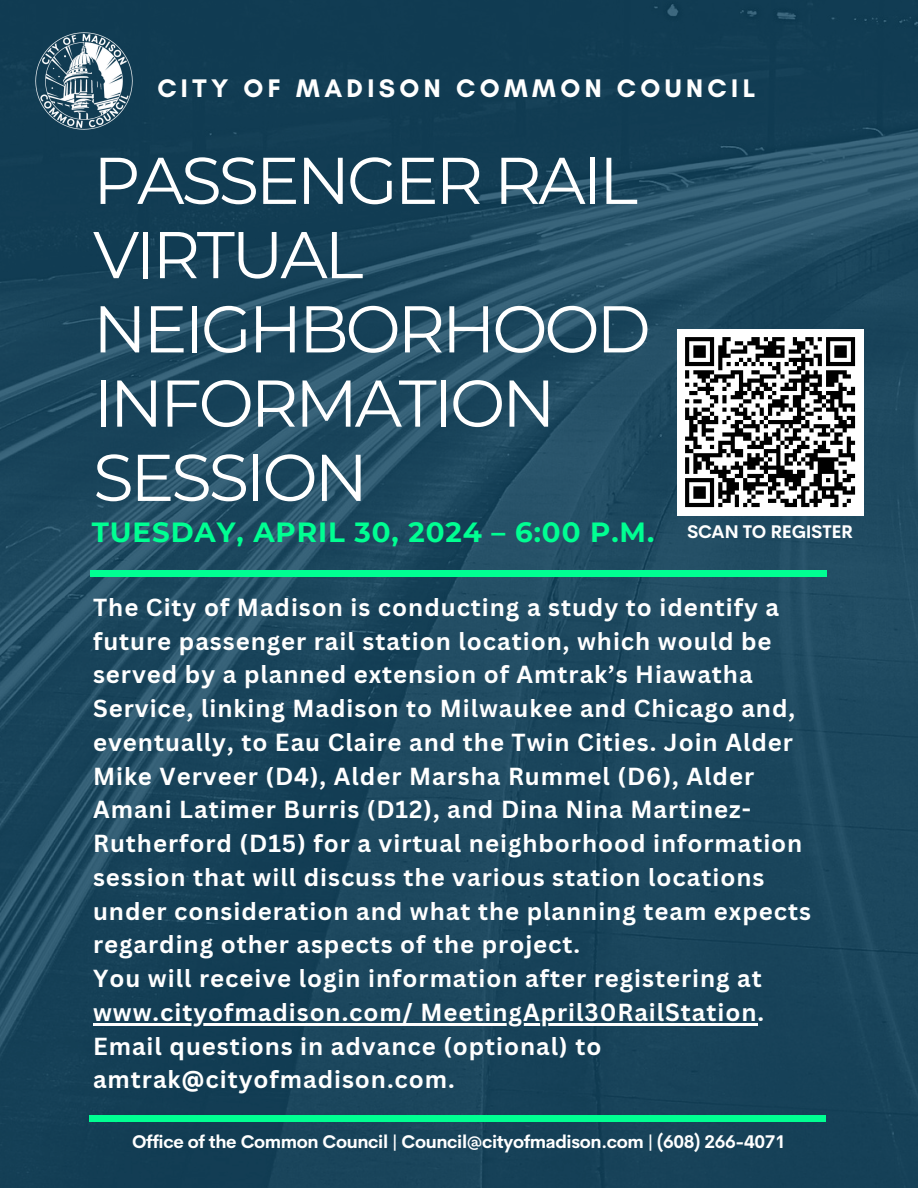
<style>
.page{position:relative;width:918px;height:1188px;background:#fff}
.page>*{position:absolute;margin:0;border:0;box-sizing:border-box;transform-origin:0 0}
.t1{font:66px/74.2px "Montserrat";letter-spacing:-.05em;color:#fff}
.t2{font:700 27.75px "Montserrat";letter-spacing:.035em;color:#00ff92}
.t3{font:700 25.95px "Glacial Indifference";letter-spacing:.17em;color:#fff}
.t4{font:700 24px/33.8px "Canva Sans";letter-spacing:.04em;color:#fff}
.t5{font:700 18px "Cerebri Sans";letter-spacing:-.02em;color:#fff}
</style>
<div class="page">
<img style="left:0;top:0;width:918px;height:1188px">
<div style="left:90px;top:570px;width:737px;height:7px;background:#00ff92"></div>
<img style="left:16px;top:14px;width:135px;height:135px">
<hr style="left:93px;top:1023px;width:665px;height:2px;background:#fff">
<div style="left:89px;top:1115px;width:737px;height:7px;background:#00ff92"></div>
<div style="left:677px;top:329px;width:186px;height:186px;background:#fff"></div>
<svg style="left:685px;top:337px;width:171px;height:171px"></svg>
<h2 class="t3" style="left:157px;top:72px;width:600px">CITY OF MADISON COMMON COUNCIL</h2>
<p class="t1" style="left:93px;top:143px;width:559px">PASSENGER RAIL<br>VIRTUAL<br>NEIGHBORHOOD<br>INFORMATION<br>SESSION</p>
<h2 class="t2" style="left:92px;top:515px;width:564px">TUESDAY, APRIL 30, 2024 – 6:00 P.M.</h2>
<h3 class="t5" style="left:687px;top:520px;width:167px">SCAN TO REGISTER</h3>
<h1 class="t4" style="left:93px;top:590px;width:719px">The City of Madison is conducting a study to identify a future passenger rail station location, which would be served by a planned extension of Amtrak’s Hiawatha Service, linking Madison to Milwaukee and Chicago and, eventually, to Eau Claire and the Twin Cities. Join Alder Mike Verveer (D4), Alder Marsha Rummel (D6), Alder Amani Latimer Burris (D12), and Dina Nina Martinez-Rutherford (D15) for a virtual neighborhood information session that will discuss the various station locations under consideration and what the planning team expects regarding other aspects of the project.<br>You will receive login information after registering at</h1>
<p class="t4" style="left:93px;top:995px;width:673px">www.cityofmadison.com/ MeetingApril30RailStation.<br>Email questions in advance (optional) to amtrak@cityofmadison.com.</p>
<h4 class="t5" style="left:132px;top:1130px;width:655px">Office of the Common Council | Council@cityofmadison.com | (608) 266-4071</h4>
</div>
